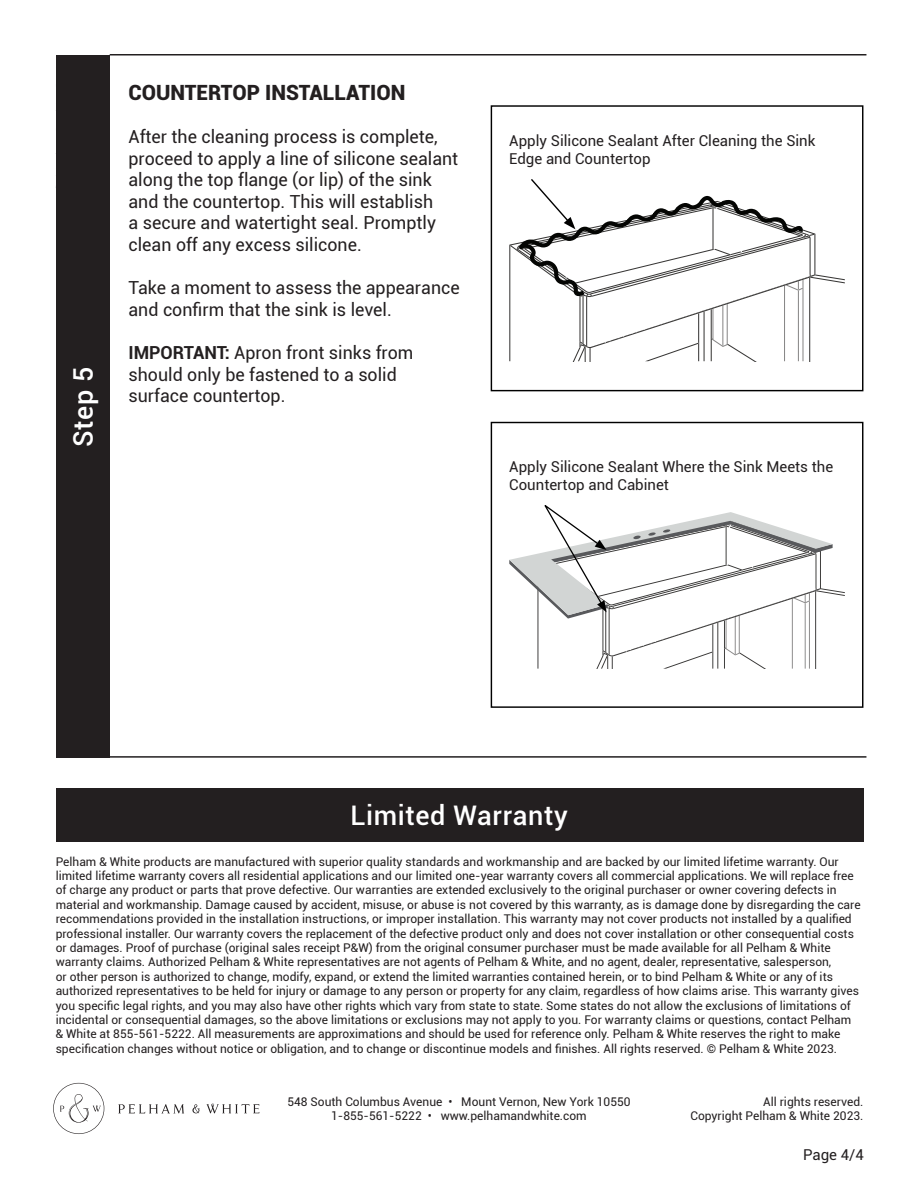
<style>
.page{position:relative;width:918px;height:1188px;background:#fff}
.page>*{position:absolute;margin:0;border:0;box-sizing:border-box;transform-origin:0 0}
.t1{font:500 27px "Roboto";letter-spacing:.025em;color:#fff}
.t2{font:900 21px "Roboto";color:#231f20}
.t3{font:18px/21.6px "Roboto";color:#231f20}
.t4{font:15px/18px "Roboto";color:#231f20}
.t5{font:12px/14.4px "Roboto";color:#231f20}
.s1{font-weight:700}
</style>
<div class="page">
<div style="left:56px;top:55px;width:54px;height:703px;background:#231f20"></div>
<div style="left:56px;top:788px;width:807px;height:54px;background:#231f20"></div>
<hr style="left:110px;top:54px;width:756px;height:2px;background:#231f20">
<hr style="left:110px;top:756px;width:756px;height:2px;background:#231f20">
<div style="left:491px;top:105px;width:372px;height:286px;border:1px solid #000"></div>
<div style="left:491px;top:422px;width:372px;height:286px;border:1px solid #000"></div>
<svg style="left:509px;top:179px;width:336px;height:183px"></svg>
<svg style="left:509px;top:505px;width:336px;height:164px"></svg>
<svg style="left:53px;top:1083px;width:51px;height:51px"></svg>
<svg style="left:118px;top:1104px;width:66px;height:9px"></svg>
<svg style="left:206px;top:1104px;width:53px;height:9px"></svg>
<svg style="left:192px;top:1104px;width:8px;height:9px"></svg>
<p class="t1" style="left:64px;top:447px;width:82px;rotate:-90deg">Step 5</p>
<p class="t2" style="left:129px;top:77px;width:278px">COUNTERTOP INSTALLATION</p>
<p class="t3" style="left:129px;top:125px;width:331px">After the cleaning process is complete, proceed to apply a line of silicone sealant along the top flange (or lip) of the sink and the countertop. This will establish<br>a secure and watertight seal. Promptly clean off any excess silicone.</p>
<p class="t3" style="left:129px;top:276px;width:333px">Take a moment to assess the appearance and confirm that the sink is level.</p>
<p class="t3" style="left:129px;top:341px;width:286px"><span class="s1">IMPORTANT:</span> Apron front sinks from should only be fastened to a solid surface countertop.</p>
<p class="t4" style="left:509px;top:131px;width:308px">Apply Silicone Sealant After Cleaning the Sink<br>Edge and Countertop</p>
<p class="t4" style="left:509px;top:457px;width:325px">Apply Silicone Sealant Where the Sink Meets the<br>Countertop and Cabinet</p>
<p class="t1" style="left:350px;top:796px;width:219px">Limited Warranty</p>
<p class="t5" style="left:56px;top:854px;width:806px">Pelham &amp; White products are manufactured with superior quality standards and workmanship and are backed by our limited lifetime warranty. Our limited lifetime warranty covers all residential applications and our limited one-year warranty covers all commercial applications. We will replace free of charge any product or parts that prove defective. Our warranties are extended exclusively to the original purchaser or owner covering defects in material and workmanship. Damage caused by accident, misuse, or abuse is not covered by this warranty, as is damage done by disregarding the care recommendations provided in the installation instructions, or improper installation. This warranty may not cover products not installed by a qualified professional installer. Our warranty covers the replacement of the defective product only and does not cover installation or other consequential costs or damages. Proof of purchase (original sales receipt P&amp;W) from the original consumer purchaser must be made available for all Pelham &amp; White warranty claims. Authorized Pelham &amp; White representatives are not agents of Pelham &amp; White, and no agent, dealer, representative, salesperson,<br>or other person is authorized to change, modify, expand, or extend the limited warranties contained herein, or to bind Pelham &amp; White or any of its authorized representatives to be held for injury or damage to any person or property for any claim, regardless of how claims arise. This warranty gives you specific legal rights, and you may also have other rights which vary from state to state. Some states do not allow the exclusions of limitations of incidental or consequential damages, so the above limitations or exclusions may not apply to you. For warranty claims or questions, contact Pelham &amp; White at 855-561-5222. All measurements are approximations and should be used for reference only. Pelham &amp; White reserves the right to make specification changes without notice or obligation, and to change or discontinue models and finishes. All rights reserved. © Pelham &amp; White 2023.</p>
<p class="t5" style="left:287px;top:1094px;width:345px">548 South Columbus Avenue • Mount Vernon, New York 10550</p>
<p class="t5" style="left:331px;top:1108px;width:257px">1-855-561-5222 • www.pelhamandwhite.com</p>
<p class="t5" style="left:763px;top:1094px;width:102px">All rights reserved.</p>
<p class="t5" style="left:690px;top:1108px;width:175px">Copyright Pelham &amp; White 2023.</p>
<p class="t4" style="left:803px;top:1145px;width:62px">Page 4/4</p>
</div>
